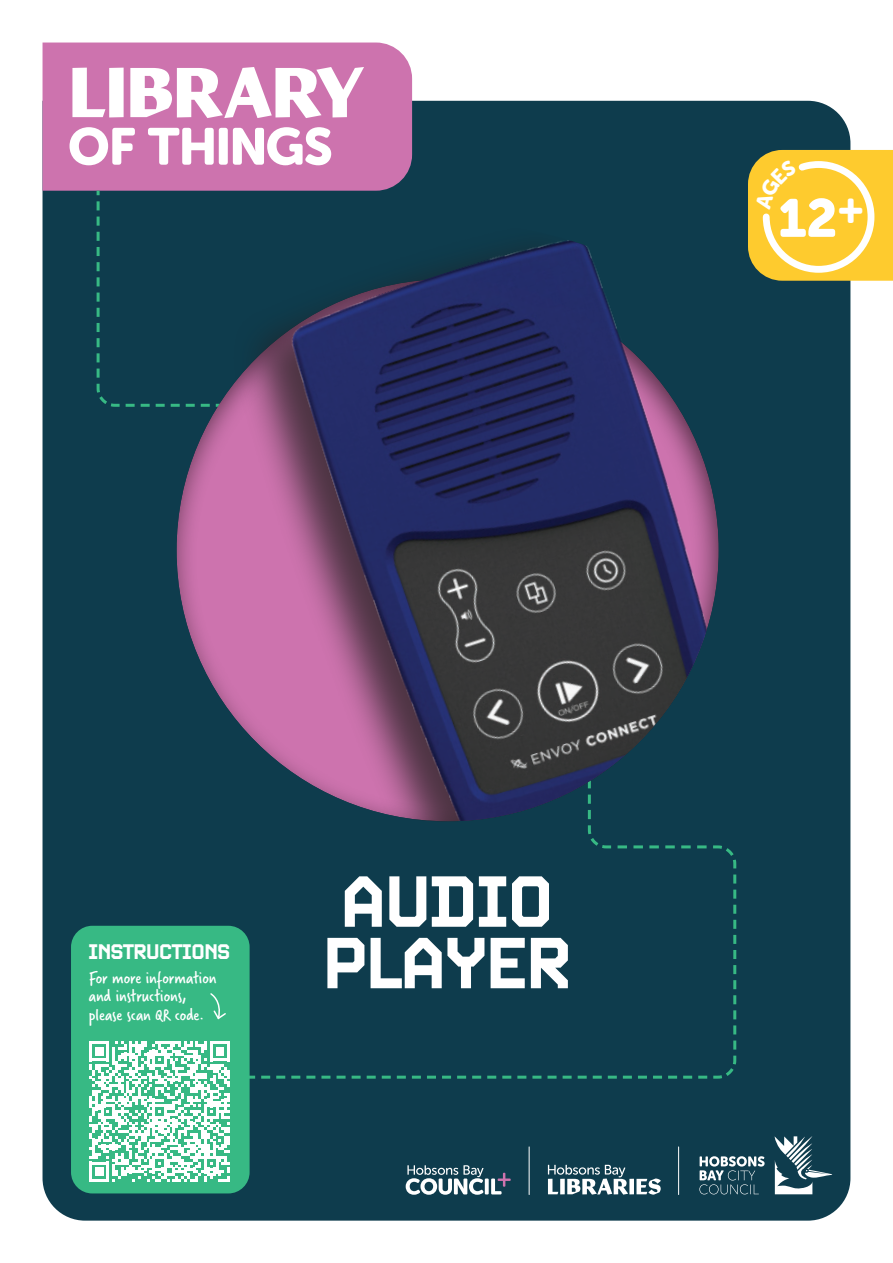
<style>
.page{position:relative;width:893px;height:1263px;background:#fff}
.page>*{position:absolute;margin:0;border:0;box-sizing:border-box;transform-origin:0 0}
.t1{font:700 72px/61.5px "Video";letter-spacing:-.02em;color:#fff}
.t2{font:53.25px "Museo Sans Rounded 900";color:#fff}
.t3{font:700 21px "Video";letter-spacing:-.02em;color:#fff}
.t4{font:18px/18.6px "Verveine";color:#fff}
</style>
<div class="page">
<div style="left:43px;top:101px;width:807px;height:1119px;background:#0e3c4d"></div>
<svg style="left:775px;top:1136px;width:57px;height:58px"></svg>
<div style="left:43px;top:43px;width:369px;height:148px;background:#cd73ae"></div>
<svg style="left:72px;top:68px;width:33px;height:49px"></svg>
<div style="left:109px;top:68px;width:15px;height:49px;background:#fff"></div>
<svg style="left:130px;top:67px;width:234px;height:51px"></svg>
<svg style="left:70px;top:127px;width:65px;height:38px"></svg>
<svg style="left:148px;top:128px;width:66px;height:37px"></svg>
<div style="left:219px;top:128px;width:9px;height:37px;background:#fff;border-radius:3px"></div>
<svg style="left:233px;top:127px;width:98px;height:38px"></svg>
<div style="left:155px;top:673px;width:583px;height:198px;background:#0e3c4d"></div>
<div style="left:95px;top:188px;width:143px;height:220px;background:#0e3c4d"></div>
<div style="left:175px;top:277px;width:546px;height:546px;background:#231f20;opacity:.7"></div>
<div style="left:231px;top:222px;width:507px;height:602px;background:#231f20;opacity:.75"></div>
<img style="left:306px;top:237px;width:435px;height:585px">
<div style="left:71px;top:926px;width:179px;height:267px;background:#37b984;border-radius:21px"></div>
<svg style="left:89px;top:871px;width:676px;height:324px"></svg>
<svg style="left:748px;top:150px;width:145px;height:131px;background:#f7cc43"></svg>
<h2 class="t2" style="left:778px;top:188px;width:87px">12<sup>+</sup></h2>
<p class="t3" style="left:89px;top:938px;width:143px">INSTRUCTIONS</p>
<p class="t4" style="left:89px;top:968px;width:129px">For more information and instructions, please scan QR code.</p>
<h1 class="t1" style="left:323px;top:871px;width:250px">AUDIO<br>PLAYER</h1>
</div>
